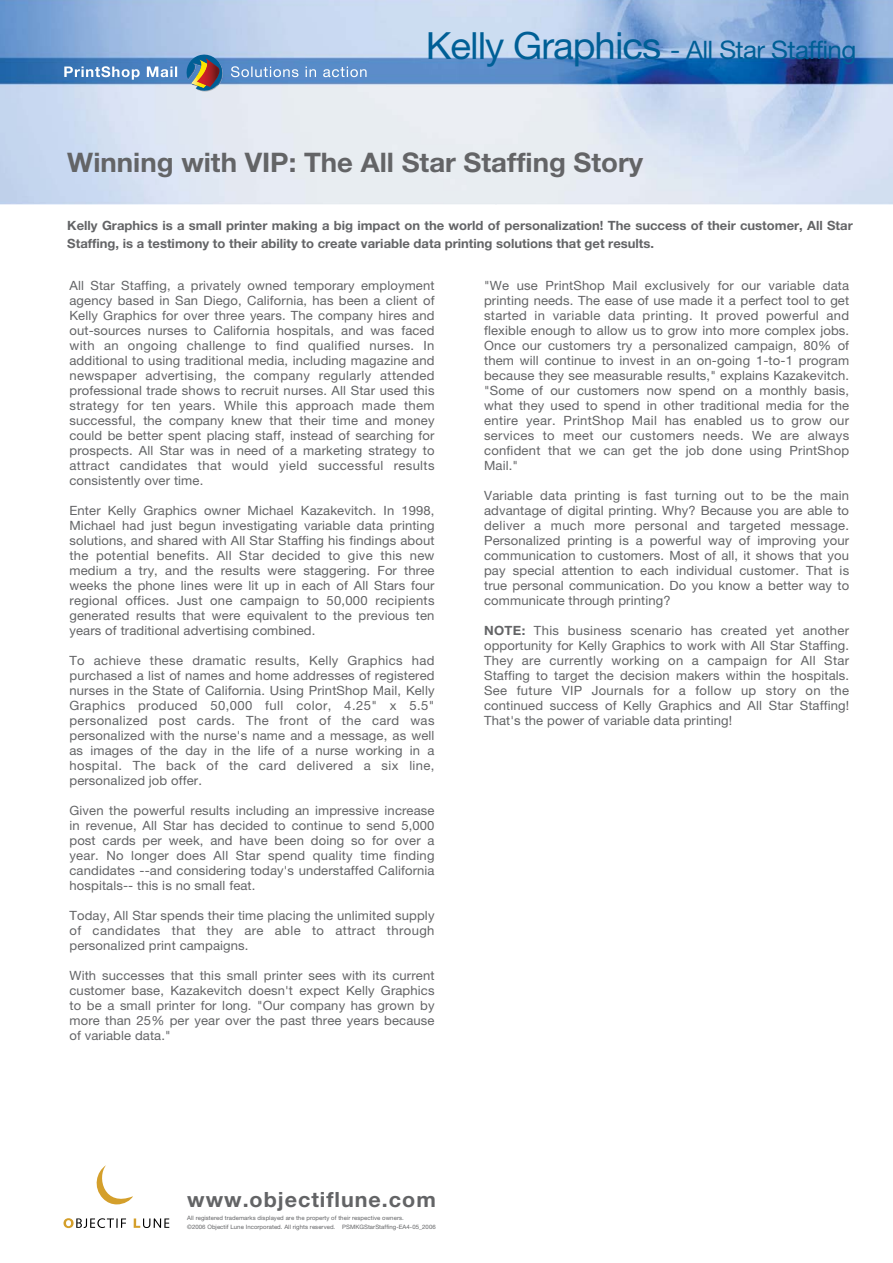
<style>
.page{position:relative;width:893px;height:1263px;background:#fff}
.page>*{position:absolute;margin:0;border:0;box-sizing:border-box;transform-origin:0 0}
.t1{font:700 27px "Helvetica Neue";color:#636466}
.t2{font:25.5px "Helvetica Neue LT";letter-spacing:-.025em;color:#005f96}
.t3{font:700 21px "Helvetica Neue LT";letter-spacing:.045em;color:#636466}
.t4{font:12.75px/15px "Helvetica Neue LT";letter-spacing:.01em;color:#636466;text-align:justify}
.t5{font:700 12.75px/18px "Helvetica Neue LT";color:#636466}
.t6{font:6px "Helvetica Neue LT";letter-spacing:.01em;color:#636466}
.s1{font-size:37.5px}
.s2{font-weight:700}
</style>
<div class="page">
<img style="left:0;top:0;width:892px;height:204px">
<svg style="left:63px;top:1218px;width:63px;height:10px"></svg>
<svg style="left:134px;top:1218px;width:35px;height:10px"></svg>
<svg style="left:96px;top:1165px;width:37px;height:40px"></svg>
<img style="left:281px;top:66px;width:85px;height:11px">
<img style="left:231px;top:66px;width:50px;height:11px">
<img style="left:64px;top:66px;width:113px;height:14px">
<img style="left:64px;top:66px;width:63px;height:11px">
<img style="left:185px;top:53px;width:40px;height:39px">
<svg style="left:184px;top:52px;width:40px;height:39px;background:#77808d"></svg>
<h2 class="t2" style="left:426px;top:41px;width:432px"><span class="s1">Kelly Graphics</span> - All Star Staffing</h2>
<h1 class="t1" style="left:67px;top:152px;width:577px">Winning with VIP: The All Star Staffing Story</h1>
<p class="t5" style="left:67px;top:218px;width:787px">Kelly Graphics is a small printer making a big impact on the world of personalization! The success of their customer, All Star<br>Staffing, is a testimony to their ability to create variable data printing solutions that get results.</p>
<p class="t4" style="left:69px;top:279px;width:366px">All Star Staffing, a privately owned temporary employment agency based in San Diego, California, has been a client of Kelly Graphics for over three years. The company hires and out-sources nurses to California hospitals, and was faced with an ongoing challenge to find qualified nurses. In additional to using traditional media, including magazine and newspaper advertising, the company regularly attended professional trade shows to recruit nurses. All Star used this strategy for ten years. While this approach made them successful, the company knew that their time and money could be better spent placing staff, instead of searching for prospects. All Star was in need of a marketing strategy to attract candidates that would yield successful results consistently over time.</p>
<p class="t4" style="left:69px;top:504px;width:366px">Enter Kelly Graphics owner Michael Kazakevitch. In 1998, Michael had just begun investigating variable data printing solutions, and shared with All Star Staffing his findings about the potential benefits. All Star decided to give this new medium a try, and the results were staggering. For three weeks the phone lines were lit up in each of All Stars four regional offices. Just one campaign to 50,000 recipients generated results that were equivalent to the previous ten years of traditional advertising combined.</p>
<p class="t4" style="left:69px;top:654px;width:366px">To achieve these dramatic results, Kelly Graphics had purchased a list of names and home addresses of registered nurses in the State of California. Using PrintShop Mail, Kelly Graphics produced 50,000 full color, 4.25" x 5.5" personalized post cards. The front of the card was personalized with the nurse's name and a message, as well as images of the day in the life of a nurse working in a hospital. The back of the card delivered a six line, personalized job offer.</p>
<p class="t4" style="left:69px;top:804px;width:366px">Given the powerful results including an impressive increase in revenue, All Star has decided to continue to send 5,000 post cards per week, and have been doing so for over a year. No longer does All Star spend quality time finding candidates --and considering today's understaffed California hospitals-- this is no small feat.</p>
<p class="t4" style="left:69px;top:909px;width:366px">Today, All Star spends their time placing the unlimited supply of candidates that they are able to attract through personalized print campaigns.</p>
<p class="t4" style="left:69px;top:969px;width:366px">With successes that this small printer sees with its current customer base, Kazakevitch doesn't expect Kelly Graphics to be a small printer for long. "Our company has grown by more than 25% per year over the past three years because of variable data."</p>
<p class="t4" style="left:484px;top:279px;width:366px">"We use PrintShop Mail exclusively for our variable data printing needs. The ease of use made it a perfect tool to get started in variable data printing. It proved powerful and flexible enough to allow us to grow into more complex jobs.<br>Once our customers try a personalized campaign, 80% of them will continue to invest in an on-going 1-to-1 program because they see measurable results," explains Kazakevitch. "Some of our customers now spend on a monthly basis, what they used to spend in other traditional media for the entire year. PrintShop Mail has enabled us to grow our services to meet our customers needs. We are always confident that we can get the job done using PrintShop Mail."</p>
<p class="t4" style="left:484px;top:489px;width:366px">Variable data printing is fast turning out to be the main advantage of digital printing. Why? Because you are able to deliver a much more personal and targeted message.<br>Personalized printing is a powerful way of improving your communication to customers. Most of all, it shows that you pay special attention to each individual customer. That is true personal communication. Do you know a better way to communicate through printing?</p>
<p class="t4" style="left:484px;top:624px;width:366px"><span class="s2">NOTE:</span> This business scenario has created yet another opportunity for Kelly Graphics to work with All Star Staffing.<br>They are currently working on a campaign for All Star Staffing to target the decision makers within the hospitals.<br>See future VIP Journals for a follow up story on the continued success of Kelly Graphics and All Star Staffing!<br>That's the power of variable data printing!</p>
<h3 class="t3" style="left:187px;top:1192px;width:250px">www.objectiflune.com</h3>
<p class="t6" style="left:187px;top:1224px;width:250px">©2006 Objectif Lune Incorporated. All rights reserved. PSMKGStarStaffing-EA4-05_2006</p>
<p class="t6" style="left:187px;top:1216px;width:218px">All registered trademarks displayed are the property of their respective owners.</p>
</div>
